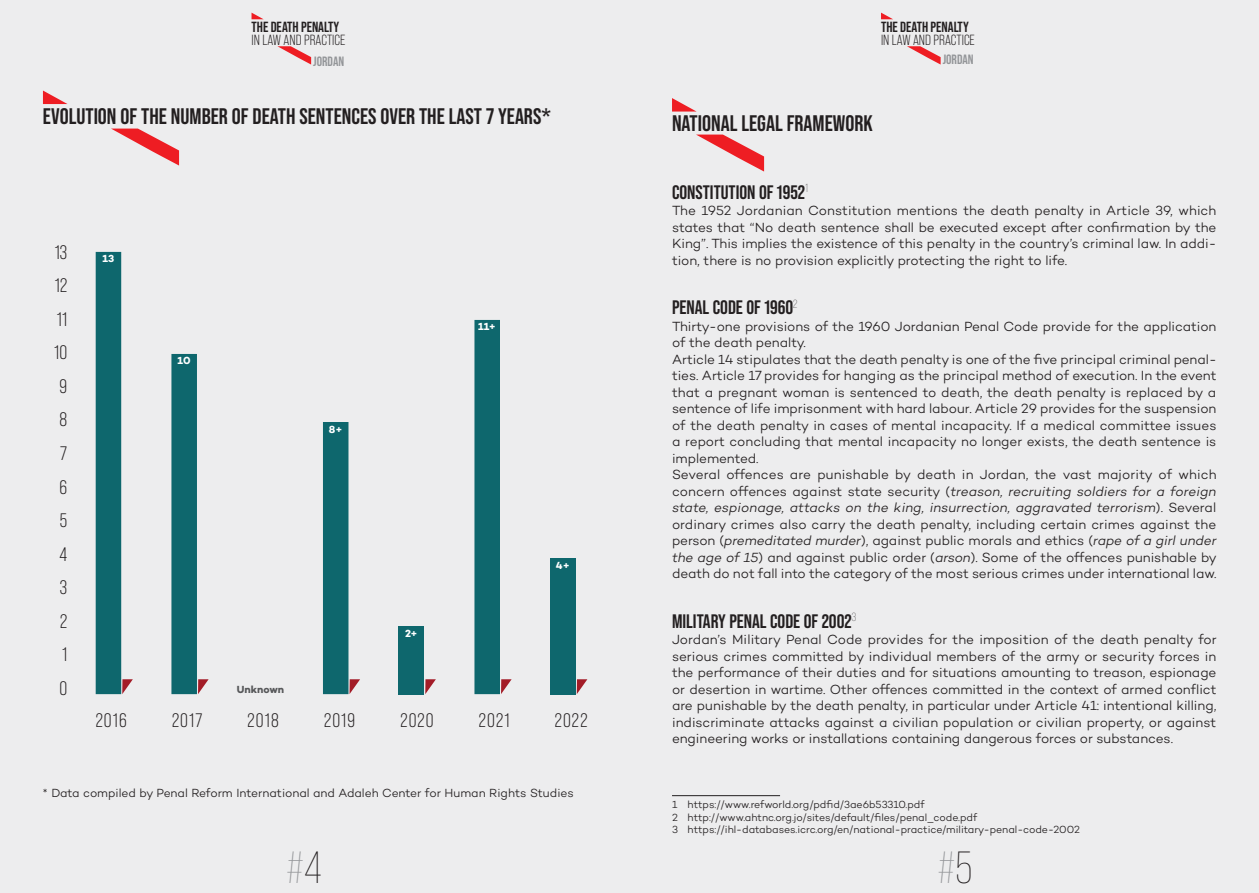
<style>
.page{position:relative;width:1259px;height:893px;background:#ededee}
.page>*{position:absolute;margin:0;border:0;box-sizing:border-box;transform-origin:0 0}
.t1{font:300 45px "Bebas Neue Pro";color:#939598}
.t2{font:700 22.5px "Bebas Neue Pro";color:#231f20}
.t3{font:700 19.5px "Bebas Neue Pro";color:#231f20}
.t4{font:19.5px/33.6px "Bebas Neue Pro";letter-spacing:.06em;color:#231f20;text-align:center}
.t5{font:14.7px "Bebas Neue Pro";color:#231f20}
.t6{font:700 14.7px "Bebas Neue Pro";color:#231f20}
.t7{font:300 13.5px/16.5px "Campton";color:#231f20;text-align:justify}
.t8{font:700 13.5px "Bebas Neue Pro";color:#939598}
.t9{font:300 12px "Campton";color:#231f20}
.t10{font:300 10.5px/12.6px "Campton";letter-spacing:-.005em;color:#231f20}
.t11{font:700 10.5px "Campton";color:#fff}
.t12{font:700 10.5px "Campton";color:#57585a}
.s1{font-style:italic}
.s2{color:#231f20}
</style>
<div class="page">
<svg style="left:251px;top:13px;width:12px;height:6px"></svg>
<svg style="left:277px;top:46px;width:34px;height:19px"></svg>
<svg style="left:881px;top:13px;width:12px;height:6px"></svg>
<svg style="left:907px;top:46px;width:33px;height:19px"></svg>
<svg style="left:43px;top:91px;width:25px;height:13px"></svg>
<svg style="left:112px;top:129px;width:67px;height:37px"></svg>
<div style="left:96px;top:252px;width:25px;height:442px;background:#0e676d"></div>
<svg style="left:122px;top:679px;width:11px;height:15px"></svg>
<div style="left:171px;top:354px;width:26px;height:340px;background:#0e676d"></div>
<svg style="left:198px;top:679px;width:11px;height:15px"></svg>
<div style="left:323px;top:422px;width:25px;height:272px;background:#0e676d"></div>
<svg style="left:349px;top:679px;width:11px;height:15px"></svg>
<div style="left:399px;top:626px;width:25px;height:68px;background:#0e676d"></div>
<svg style="left:425px;top:679px;width:11px;height:15px"></svg>
<div style="left:474px;top:320px;width:26px;height:374px;background:#0e676d"></div>
<svg style="left:501px;top:679px;width:10px;height:15px"></svg>
<div style="left:550px;top:558px;width:26px;height:136px;background:#0e676d"></div>
<svg style="left:577px;top:679px;width:10px;height:15px"></svg>
<svg style="left:672px;top:98px;width:24px;height:14px"></svg>
<svg style="left:697px;top:135px;width:67px;height:37px"></svg>
<hr style="left:672px;top:795px;width:108px;height:1px;background:#231f20">
<p class="t6" style="left:251px;top:18px;width:89px">THE DEATH PENALTY</p>
<p class="t5" style="left:251px;top:31px;width:95px">IN LAW AND PRACTICE</p>
<p class="t6" style="left:881px;top:18px;width:89px">THE DEATH PENALTY</p>
<p class="t5" style="left:881px;top:31px;width:95px">IN LAW AND PRACTICE</p>
<p class="t8" style="left:313px;top:53px;width:32px">JORDAN</p>
<p class="t8" style="left:942px;top:52px;width:32px">JORDAN</p>
<h2 class="t2" style="left:43px;top:103px;width:509px">EVOLUTION OF THE NUMBER OF DEATH SENTENCES OVER THE LAST 7 YEARS*</h2>
<h3 class="t4" style="left:54px;top:235px;width:14px">13<br>12<br>11<br>10<br>9<br>8<br>7<br>6<br>5<br>4<br>3<br>2<br>1<br>0</h3>
<p class="t11" style="left:102px;top:252px;width:13px">13</p>
<p class="t11" style="left:178px;top:354px;width:14px">10</p>
<p class="t11" style="left:329px;top:422px;width:15px">8+</p>
<p class="t12" style="left:237px;top:682px;width:49px">Unknown</p>
<p class="t11" style="left:478px;top:320px;width:19px">11+</p>
<p class="t11" style="left:405px;top:626px;width:14px">2+</p>
<p class="t11" style="left:556px;top:558px;width:15px">4+</p>
<h3 class="t4" style="left:96px;top:704px;width:33px">2016</h3>
<h3 class="t4" style="left:172px;top:704px;width:32px">2017</h3>
<h3 class="t4" style="left:248px;top:704px;width:33px">2018</h3>
<h3 class="t4" style="left:324px;top:704px;width:33px">2019</h3>
<h3 class="t4" style="left:400px;top:704px;width:35px">2020</h3>
<h3 class="t4" style="left:479px;top:704px;width:32px">2021</h3>
<h3 class="t4" style="left:555px;top:704px;width:34px">2022</h3>
<p class="t9" style="left:43px;top:786px;width:532px">* Data compiled by Penal Reform International and Adaleh Center for Human Rights Studies</p>
<h2 class="t2" style="left:672px;top:110px;width:202px">NATIONAL LEGAL FRAMEWORK</h2>
<h3 class="t3" style="left:672px;top:181px;width:137px">CONSTITUTION OF 1952<sup>1</sup></h3>
<p class="t7" style="left:672px;top:202px;width:546px">The 1952 Jordanian Constitution mentions the death penalty in Article 39, which states that “No death sentence shall be executed except after confirmation by the King”. This implies the existence of this penalty in the country’s criminal law. In addi&shy;tion, there is no provision explicitly protecting the right to life.</p>
<h3 class="t3" style="left:672px;top:296px;width:127px">PENAL CODE OF 1960<sup>2</sup></h3>
<p class="t7" style="left:672px;top:317px;width:546px;text-align:left">Thirty-one provisions of the 1960 Jordanian Penal Code provide for the application of the death penalty.<br>Article 14 stipulates that the death penalty is one of the five principal criminal penal&shy;ties. Article 17 provides for hanging as the principal method of execution. In the event that a pregnant woman is sentenced to death, the death penalty is replaced by a sentence of life imprisonment with hard labour. Article 29 provides for the suspension of the death penalty in cases of mental incapacity. If a medical committee issues a report concluding that mental incapacity no longer exists, the death sentence is implemented.<br>Several offences are punishable by death in Jordan, the vast majority of which concern offences against state security (<span class="s1">treason, recruiting soldiers for a foreign state, espionage, attacks on the king, insurrection, aggravated terrorism</span>). Several ordinary crimes also carry the death penalty, including certain crimes against the person (<span class="s1">premeditated murder</span>), against public morals and ethics (<span class="s1">rape of a girl under the age of 15</span>) and against public order (<span class="s1">arson</span>). Some of the offences punishable by death do not fall into the category of the most serious crimes under international law.</p>
<h3 class="t3" style="left:672px;top:610px;width:186px">MILITARY PENAL CODE OF 2002<sup>3</sup></h3>
<p class="t7" style="left:672px;top:631px;width:546px">Jordan’s Military Penal Code provides for the imposition of the death penalty for serious crimes committed by individual members of the army or security forces in the performance of their duties and for situations amounting to treason, espionage or desertion in wartime. Other offences committed in the context of armed conflict are punishable by the death penalty, in particular under Article 41: intentional killing, indiscriminate attacks against a civilian population or civilian property, or against engineering works or installations containing dangerous forces or substances.</p>
<p class="t10" style="left:672px;top:798px;width:409px">1 https://www.refworld.org/pdfid/3ae6b53310.pdf<br>2 http://www.ahtnc.org.jo/sites/default/files/penal_code.pdf<br>3 https://ihl-databases.icrc.org/en/national-practice/military-penal-code-2002</p>
<h1 class="t1" style="left:286px;top:842px;width:37px">#<span class="s2">4</span></h1>
<h1 class="t1" style="left:937px;top:842px;width:36px">#<span class="s2">5</span></h1>
</div>
